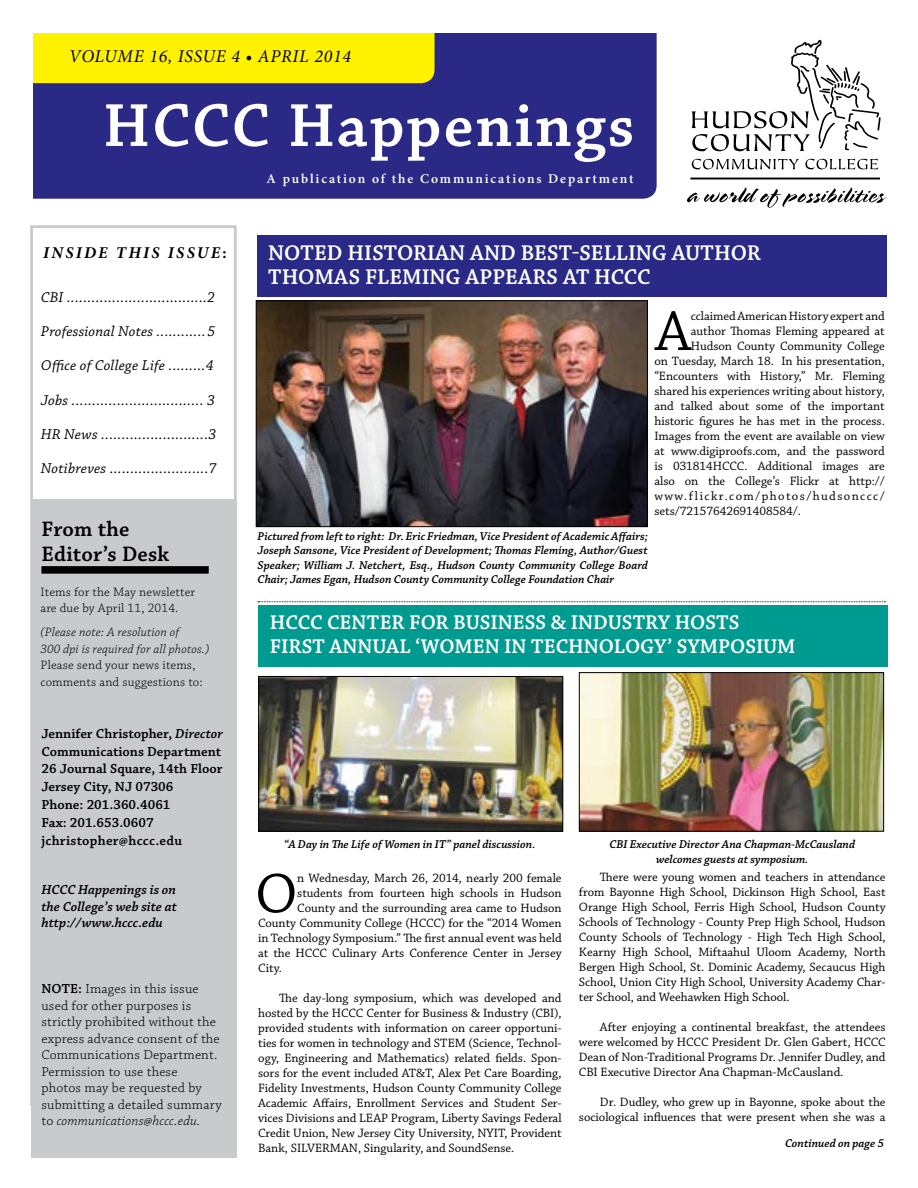
<style>
.page{position:relative;width:918px;height:1188px;background:#fff}
.page>*{position:absolute;margin:0;border:0;box-sizing:border-box;transform-origin:0 0}
.t1{font:600 64.05px "Chaparral Pro";letter-spacing:.03em;color:#fff}
.t2{font:58.95px "Chaparral Pro";color:#000}
.t3{font:600 22.5px/24px "Chaparral Pro";color:#fff}
.t4{font:600 22.05px/24.8px "Chaparral Pro";letter-spacing:.01em;color:#000}
.t5{font:600 21px/24px "Chaparral Pro";letter-spacing:-.005em;color:#fff}
.t6{font:italic 18px "Minion Pro";letter-spacing:.04em;color:#000}
.t7{font:italic 700 16.5px "Minion Pro";letter-spacing:.14em;color:#000}
.t8{font:15px "Chaparral Pro It Capt";letter-spacing:.01em;color:#000}
.t9{font:13.8px/16.5px "Chaparral Pro Light Capt";letter-spacing:.01em;color:#000}
.t10{font:13.8px/17.9px "Chaparral Pro Semibold Capt";color:#000}
.t11{font:13.8px/16.5px "Chaparral Pro Semibold It Capt";color:#000;text-align:justify}
.t12{font:13.8px "Chaparral Pro Light It Capt";letter-spacing:.01em;color:#000}
.t13{font:600 13.5px "Minion Pro";letter-spacing:.14em;color:#fff}
.t14{font:12.75px/15px "Chaparral Pro";letter-spacing:-.005em;color:#000;text-align:justify}
.t15{font:12.75px/16.5px "Chaparral Pro Light Capt";letter-spacing:.01em;color:#000}
.t16{font:12.75px/16.5px "Chaparral Pro Light It Capt";letter-spacing:.01em;color:#000}
.t17{font:12.75px "Chaparral Pro";letter-spacing:.11em;color:#000}
.t18{font:italic 600 12px/14.4px "Chaparral Pro";color:#000;text-align:justify}
.s1{font-style:normal;font-stretch:condensed}
.s2{font-family:"Chaparral Pro Semibold It Capt"}
.s3{font-family:"Chaparral Pro Semibold Capt"}
.s4{font-family:"Chaparral Pro Light Capt"}
</style>
<div class="page">
<div style="left:11px;top:9px;width:646px;height:190px;background:#2a2a86;border-radius:14px"></div>
<div style="left:22px;top:3px;width:413px;height:80px;background:#fff200;border-radius:14px"></div>
<svg style="left:692px;top:159px;width:107px;height:10px"></svg>
<svg style="left:805px;top:159px;width:73px;height:10px"></svg>
<svg style="left:691px;top:40px;width:190px;height:111px"></svg>
<hr style="left:690px;top:178px;width:190px;height:1px;background:#000">
<svg style="left:687px;top:187px;width:200px;height:21px"></svg>
<div style="left:31px;top:499px;width:206px;height:658px;background:#c9cacc"></div>
<div style="left:41px;top:566px;width:168px;height:8px;background:#000"></div>
<div style="left:0;top:0;width:33px;height:216px;background:#fff"></div>
<div style="left:257px;top:236px;width:629px;height:61px;background:#2a2a86"></div>
<div style="left:0;top:0;width:689px;height:32px;background:#fff"></div>
<img style="left:258px;top:302px;width:388px;height:223px">
<div style="left:256px;top:300px;width:392px;height:227px;border:1px solid #000"></div>
<svg style="left:258px;top:601px;width:627px;height:1px"></svg>
<div style="left:258px;top:605px;width:630px;height:62px;background:#009b90"></div>
<img style="left:260px;top:678px;width:301px;height:152px">
<div style="left:258px;top:676px;width:305px;height:156px;border:1px solid #000"></div>
<img style="left:581px;top:674px;width:301px;height:156px">
<div style="left:579px;top:672px;width:305px;height:160px;border:1px solid #000"></div>
<h3 class="t6" style="left:69px;top:44px;width:284px">VOLUME 16, ISSUE 4 • APRIL 2014</h3>
<h1 class="t1" style="left:103px;top:89px;width:533px">HCCC Happenings</h1>
<p class="t13" style="left:267px;top:170px;width:368px">A publication of the Communications Department</p>
<p class="t7" style="left:43px;top:241px;width:185px">INSIDE THIS ISSUE<span class="s1">:</span></p>
<p class="t8" style="left:41px;top:289px;width:176px">CBI ..................................2</p>
<p class="t8" style="left:41px;top:323px;width:176px">Professional Notes ............5</p>
<p class="t8" style="left:41px;top:357px;width:174px">Office of College Life .........4</p>
<p class="t8" style="left:41px;top:392px;width:176px">Jobs ................................ 3</p>
<p class="t8" style="left:41px;top:425px;width:177px">HR News ..........................3</p>
<p class="t8" style="left:41px;top:460px;width:177px">Notibreves ........................7</p>
<h3 class="t4" style="left:41px;top:517px;width:129px">From the<br>Editor’s Desk</h3>
<p class="t15" style="left:40px;top:584px;width:156px">Items for the May newsletter are due by April 11, 2014.</p>
<p class="t16" style="left:40px;top:625px;width:170px">(Please note: A resolution of<br>300 dpi is required for all photos.)</p>
<p class="t15" style="left:40px;top:658px;width:164px">Please send your news items, comments and suggestions to:</p>
<p class="t10" style="left:41px;top:725px;width:183px">Jennifer Christopher, <span class="s2">Director<br></span>Communications Department<br>26 Journal Square, 14th Floor<br>Jersey City, NJ 07306<br>Phone: 201.360.4061<br>Fax: 201.653.0607 jchristopher@hccc.edu</p>
<p class="t11" style="left:41px;top:882px;width:137px">HCCC Happenings is on the College’s web site at http://www.hccc.edu</p>
<p class="t9" style="left:41px;top:981px;width:182px"><span class="s3">NOTE:</span> Images in this issue used for other purposes is strictly prohibited without the express advance consent of the<br>Communications Department.<br>Permission to use these<br>photos may be requested by submitting a detailed summary</p>
<p class="t12" style="left:41px;top:1113px;width:160px"><span class="s4">to</span> communications@hccc.edu.</p>
<h3 class="t3" style="left:268px;top:242px;width:494px">NOTED HISTORIAN AND BEST-SELLING AUTHOR<br>THOMAS FLEMING APPEARS AT HCCC</h3>
<h2 class="t2" style="left:655px;top:299px;width:37px">A</h2>
<p class="t14" style="left:691px;top:309px;width:196px">cclaimed American History expert and</p>
<p class="t14" style="left:691px;top:324px;width:195px">author Thomas Fleming appeared at</p>
<p class="t14" style="left:691px;top:339px;width:195px">Hudson County Community College</p>
<p class="t14" style="left:654px;top:354px;width:232px">on Tuesday, March 18. In his presentation,</p>
<p class="t14" style="left:654px;top:369px;width:232px">“Encounters with History,” Mr. Fleming</p>
<p class="t14" style="left:654px;top:384px;width:232px">shared his experiences writing about history,</p>
<p class="t14" style="left:654px;top:399px;width:232px">and talked about some of the important</p>
<p class="t14" style="left:654px;top:414px;width:232px">historic figures he has met in the process.</p>
<p class="t14" style="left:654px;top:429px;width:232px">Images from the event are available on view</p>
<p class="t14" style="left:654px;top:444px;width:232px">at www.digiproofs.com, and the password</p>
<p class="t14" style="left:654px;top:459px;width:232px">is 031814HCCC. Additional images are</p>
<p class="t14" style="left:654px;top:474px;width:232px">also on the College’s Flickr at http://</p>
<p class="t17" style="left:654px;top:489px;width:232px">www.flickr.com/photos/hudsonccc/</p>
<p class="t14" style="left:654px;top:504px;width:148px">sets/72157642691408584/.</p>
<p class="t18" style="left:258px;top:529px;width:392px">Pictured from left to right: Dr. Eric Friedman, Vice President of Academic Affairs; Joseph Sansone, Vice President of Development; Thomas Fleming, Author/Guest Speaker; William J. Netchert, Esq., Hudson County Community College Board Chair; James Egan, Hudson County Community College Foundation Chair</p>
<h3 class="t5" style="left:270px;top:611px;width:527px">HCCC CENTER FOR BUSINESS &amp; INDUSTRY HOSTS<br>FIRST ANNUAL ‘WOMEN IN TECHNOLOGY’ SYMPOSIUM</h3>
<p class="t18" style="left:284px;top:838px;width:253px">“A Day in The Life of Women in IT” panel discussion.</p>
<p class="t18" style="left:609px;top:838px;width:247px;text-align:center">CBI Executive Director Ana Chapman-McCausland welcomes guests at symposium.</p>
<p class="t14" style="left:579px;top:870px;width:308px;text-indent:21px">There were young women and teachers in attendance from Bayonne High School, Dickinson High School, East Orange High School, Ferris High School, Hudson County Schools of Technology - County Prep High School, Hudson County Schools of Technology - High Tech High School, Kearny High School, Miftaahul Uloom Academy, North Bergen High School, St. Dominic Academy, Secaucus High School, Union City High School, University Academy Char&shy;ter School, and Weehawken High School.</p>
<p class="t14" style="left:579px;top:1020px;width:308px;text-indent:21px">After enjoying a continental breakfast, the attendees were welcomed by HCCC President Dr. Glen Gabert, HCCC Dean of Non-Traditional Programs Dr. Jennifer Dudley, and CBI Executive Director Ana Chapman-McCausland.</p>
<p class="t14" style="left:579px;top:1095px;width:308px;text-align:right">Dr. Dudley, who grew up in Bayonne, spoke about the sociological influences that were present when she was a</p>
<h2 class="t2" style="left:255px;top:861px;width:44px">O</h2>
<p class="t14" style="left:297px;top:871px;width:266px">n Wednesday, March 26, 2014, nearly 200 female</p>
<p class="t14" style="left:297px;top:886px;width:266px">students from fourteen high schools in Hudson</p>
<p class="t14" style="left:297px;top:901px;width:266px">County and the surrounding area came to Hudson</p>
<p class="t14" style="left:258px;top:916px;width:305px">County Community College (HCCC) for the “2014 Women</p>
<p class="t14" style="left:258px;top:931px;width:305px">in Technology Symposium.” The first annual event was held</p>
<p class="t14" style="left:258px;top:946px;width:305px">at the HCCC Culinary Arts Conference Center in Jersey</p>
<p class="t14" style="left:258px;top:961px;width:25px">City.</p>
<p class="t14" style="left:258px;top:991px;width:305px;text-indent:21px">The day-long symposium, which was developed and hosted by the HCCC Center for Business &amp; Industry (CBI), provided students with information on career opportuni&shy;ties for women in technology and STEM (Science, Technol&shy;ogy, Engineering and Mathematics) related fields. Spon&shy;sors for the event included AT&amp;T, Alex Pet Care Boarding, Fidelity Investments, Hudson County Community College Academic Affairs, Enrollment Services and Student Ser&shy;vices Divisions and LEAP Program, Liberty Savings Federal Credit Union, New Jersey City University, NYIT, Provident Bank, SILVERMAN, Singularity, and SoundSense.</p>
<p class="t18" style="left:785px;top:1137px;width:100px">Continued on page 5</p>
</div>
